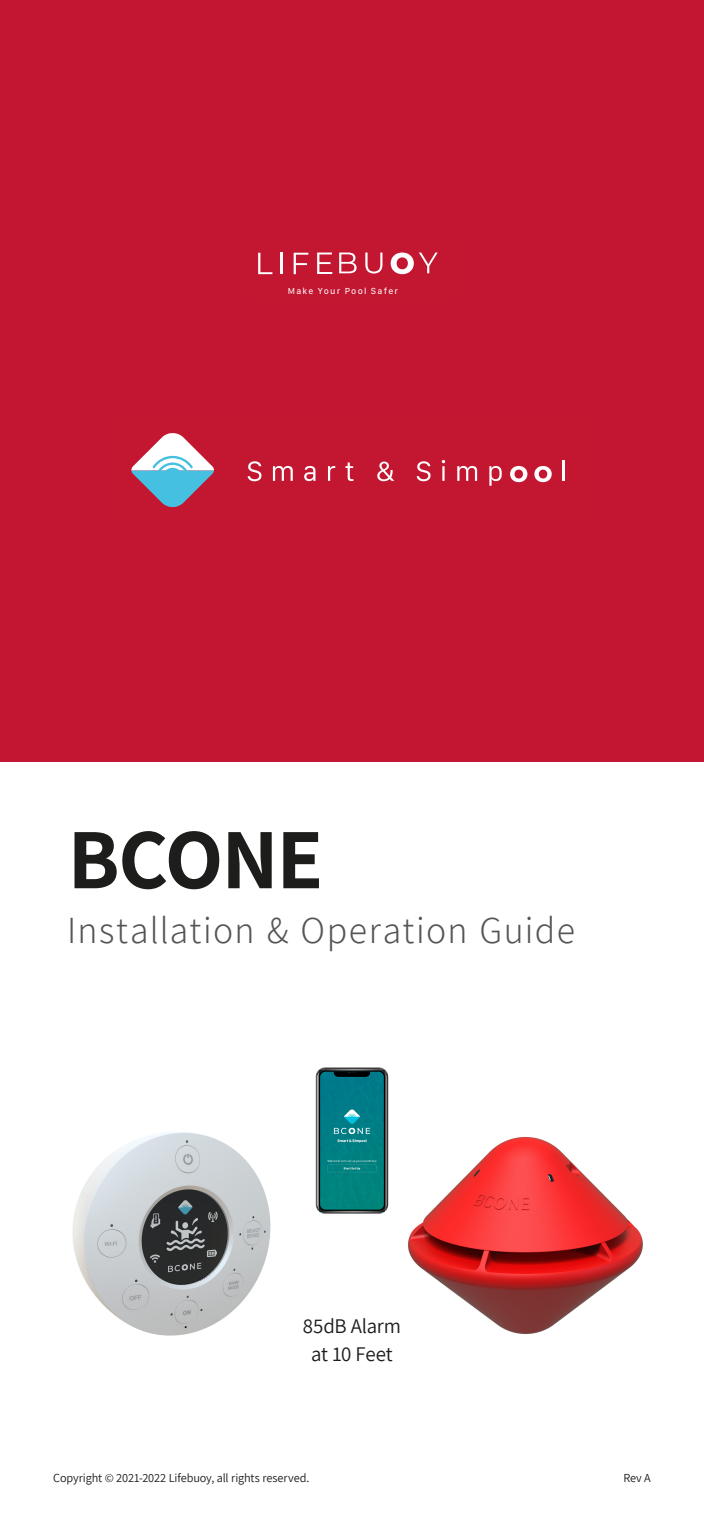
<style>
.page{position:relative;width:704px;height:1523px;background:#fff}
.page>*{position:absolute;margin:0;border:0;box-sizing:border-box;transform-origin:0 0}
.t1{font:700 85.94px "Assistant";letter-spacing:-.02em;color:#1d1d1b}
.t2{font:300 37.5px "Assistant";letter-spacing:.035em;color:#555554}
.t3{font:20.88px/28.2px "Assistant";letter-spacing:-.01em;color:#1d1d1b;text-align:center}
.t4{font:12.25px "Assistant";letter-spacing:-.01em;color:#1d1d1b}
.t5{font:9.12px "SF Compact Text";letter-spacing:.135em;color:#fff}
</style>
<div class="page">
<div style="left:0;top:0;width:703px;height:761px;background:#c21632"></div>
<svg style="left:131px;top:433px;width:83px;height:74px"></svg>
<svg style="left:247px;top:461px;width:14px;height:20px"></svg>
<svg style="left:273px;top:466px;width:19px;height:15px"></svg>
<svg style="left:304px;top:466px;width:11px;height:15px"></svg>
<svg style="left:328px;top:466px;width:7px;height:15px"></svg>
<svg style="left:345px;top:462px;width:8px;height:19px"></svg>
<svg style="left:377px;top:461px;width:17px;height:20px"></svg>
<svg style="left:416px;top:461px;width:14px;height:20px"></svg>
<svg style="left:441px;top:460px;width:4px;height:21px"></svg>
<svg style="left:457px;top:466px;width:20px;height:15px"></svg>
<svg style="left:489px;top:466px;width:12px;height:20px"></svg>
<hr style="left:561px;top:461px;width:3px;height:20px;background:#fff">
<svg style="left:534px;top:466px;width:17px;height:16px"></svg>
<svg style="left:510px;top:466px;width:17px;height:16px"></svg>
<svg style="left:258px;top:253px;width:14px;height:21px"></svg>
<hr style="left:280px;top:253px;width:2px;height:21px;background:#fff">
<svg style="left:293px;top:253px;width:15px;height:21px"></svg>
<svg style="left:317px;top:252px;width:15px;height:22px"></svg>
<svg style="left:339px;top:252px;width:17px;height:21px"></svg>
<svg style="left:365px;top:252px;width:17px;height:21px"></svg>
<svg style="left:390px;top:252px;width:47px;height:22px"></svg>
<img style="left:408px;top:1137px;width:235px;height:197px">
<img style="left:72px;top:1132px;width:199px;height:204px">
<svg style="left:315px;top:1067px;width:73px;height:147px;background:#167a7e"></svg>
<p class="t5" style="left:288px;top:285px;width:112px">Make Your Pool Safer</p>
<h1 class="t1" style="left:68px;top:800px;width:257px">BCONE</h1>
<h2 class="t2" style="left:67px;top:905px;width:509px">Installation &amp; Operation Guide</h2>
<h3 class="t3" style="left:302px;top:1311px;width:100px">85dB Alarm at 10 Feet</h3>
<p class="t4" style="left:53px;top:1469px;width:257px">Copyright © 2021-2022 Lifebuoy, all rights reserved.</p>
<p class="t4" style="left:623px;top:1469px;width:29px">Rev A</p>
</div>
